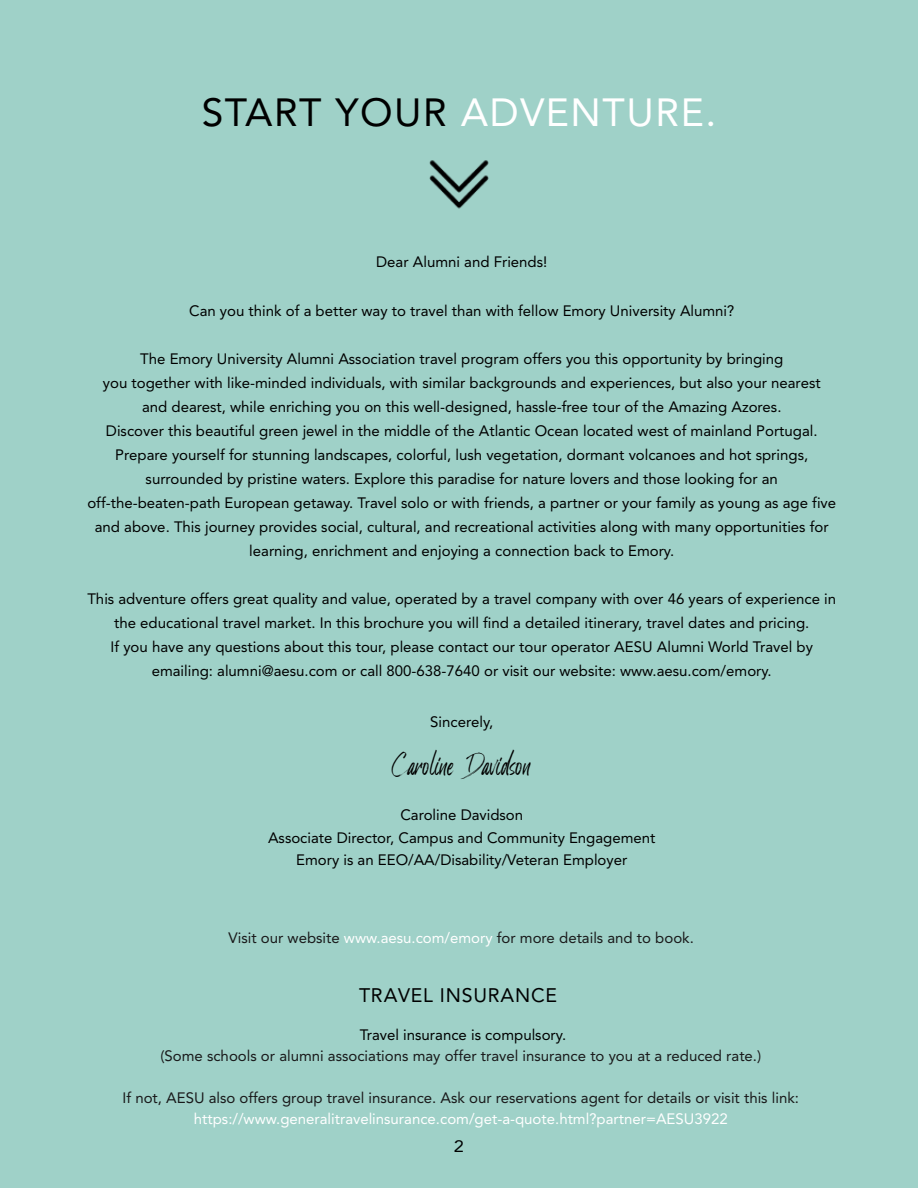
<style>
.page{position:relative;width:918px;height:1188px;background:#9fd1c8}
.page>*{position:absolute;margin:0;border:0;box-sizing:border-box;transform-origin:0 0}
.t1{font:39px "Avenir";letter-spacing:.04em;color:#fff}
.t2{font:21px "Billbest Demo";color:#000}
.t3{font:19.5px "Avenir";letter-spacing:.04em;color:#000101}
.t4{font:16.5px "Avenir";color:#000101;scale:1.1 1}
.t5{font:15px/24px "Avenir";color:#000;text-align:center}
.t6{font:15px "Avenir";color:#19191a}
.t7{font:15px "Avenir";color:#fff}
.s1{color:#000}
.s2{color:#fff}
</style>
<div class="page">
<img style="left:429px;top:160px;width:60px;height:47px">
<h1 class="t1" style="left:202px;top:84px;width:516px"><span class="s1">START YOUR</span> ADVENTURE.</h1>
<p class="t5" style="left:376px;top:250px;width:173px">Dear Alumni and Friends!</p>
<p class="t5" style="left:189px;top:300px;width:547px">Can you think of a better way to travel than with fellow Emory University Alumni?</p>
<p class="t5" style="left:87px;top:348px;width:750px">The Emory University Alumni Association travel program offers you this opportunity by bringing<br>you together with like-minded individuals, with similar backgrounds and experiences, but also your nearest<br>and dearest, while enriching you on this well-designed, hassle-free tour of the Amazing Azores.<br>Discover this beautiful green jewel in the middle of the Atlantic Ocean located west of mainland Portugal.<br>Prepare yourself for stunning landscapes, colorful, lush vegetation, dormant volcanoes and hot springs, surrounded by pristine waters. Explore this paradise for nature lovers and those looking for an off-the-beaten-path European getaway. Travel solo or with friends, a partner or your family as young as age five and above. This journey provides social, cultural, and recreational activities along with many opportunities for learning, enrichment and enjoying a connection back to Emory.</p>
<p class="t5" style="left:87px;top:588px;width:750px">This adventure offers great quality and value, operated by a travel company with over 46 years of experience in the educational travel market. In this brochure you will find a detailed itinerary, travel dates and pricing.<br>If you have any questions about this tour, please contact our tour operator AESU Alumni World Travel by emailing: alumni@aesu.com or call 800-638-7640 or visit our website: www.aesu.com/emory.</p>
<p class="t5" style="left:430px;top:711px;width:65px">Sincerely,</p>
<h2 class="t2" style="left:392px;top:756px;width:142px">Caroline Davidson</h2>
<p class="t5" style="left:268px;top:805px;width:389px;line-height:22.5px">Caroline Davidson<br>Associate Director, Campus and Community Engagement<br>Emory is an EEO/AA/Disability/Veteran Employer</p>
<p class="t6" style="left:229px;top:927px;width:467px">Visit our website <span class="s2">www.aesu.com/emory</span> for more details and to book.</p>
<h3 class="t3" style="left:359px;top:981px;width:200px">TRAVEL INSURANCE</h3>
<p class="t5" style="left:360px;top:1023px;width:208px">Travel insurance is compulsory.</p>
<p class="t6" style="left:160px;top:1045px;width:603px">(Some schools or alumni associations may offer travel insurance to you at a reduced rate.)</p>
<p class="t6" style="left:123px;top:1087px;width:678px">If not, AESU also offers group travel insurance. Ask our reservations agent for details or visit this link:</p>
<p class="t7" style="left:194px;top:1108px;width:535px">https://www.generalitravelinsurance.com/get-a-quote.html?partner=AESU3922</p>
<p class="t4" style="left:454px;top:1134px;width:11px">2</p>
</div>
